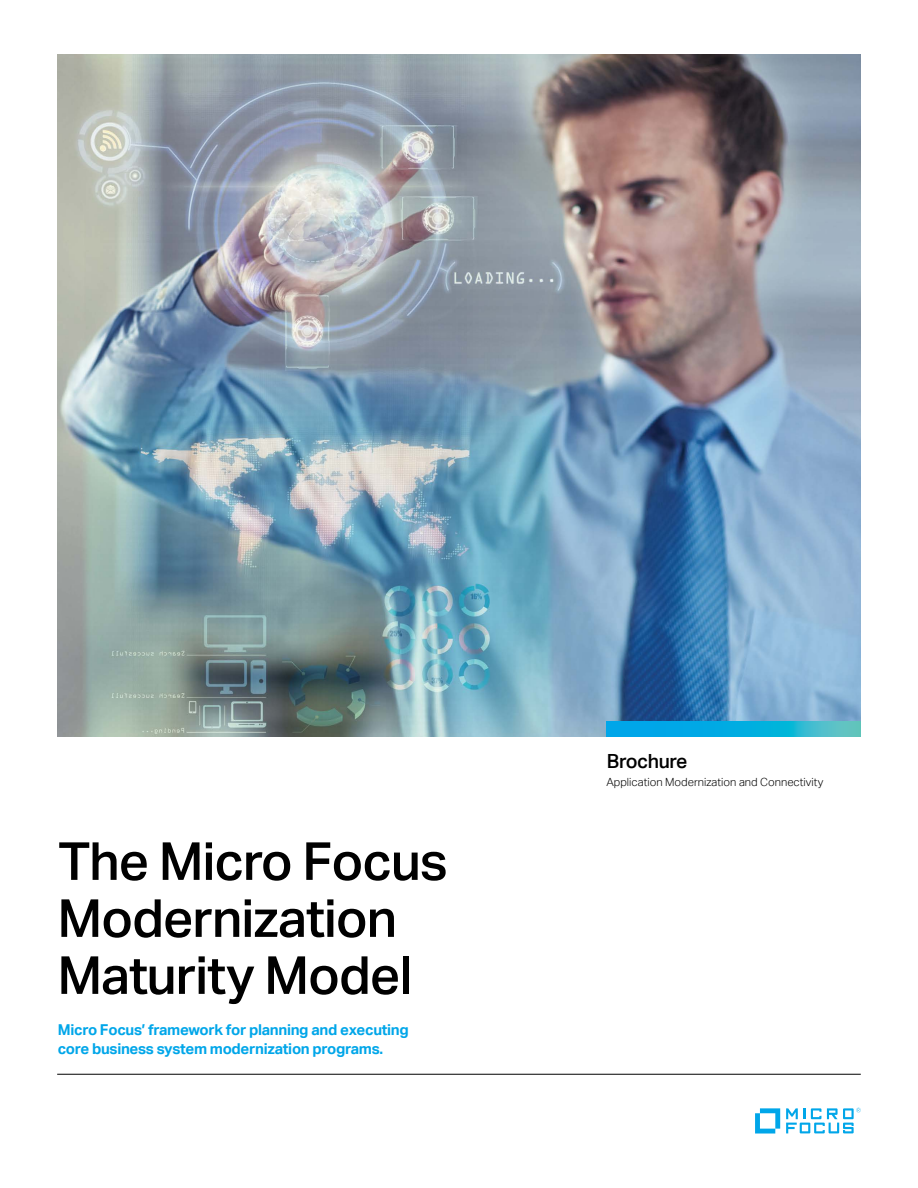
<style>
.page{position:relative;width:918px;height:1188px;background:#fff}
.page>*{position:absolute;margin:0;border:0;box-sizing:border-box;transform-origin:0 0}
.headline_35_38{font:500 52.5px/57px "Aktiv Grotesk";letter-spacing:-.02em;color:#000}
.collateral_name_13_1{font:500 19.5px "Aktiv Grotesk";letter-spacing:-.02em;color:#000}
.intro1_10_13-blue{font:700 15px/19.5px "Aktiv Grotesk";letter-spacing:-.02em;color:#00a6e9}
.caption_7_5_9_5{font:300 11.25px "Aktiv Grotesk";color:#000}
</style>
<div class="page">
<img style="left:57px;top:54px;width:804px;height:683px">
<svg style="left:755px;top:1108px;width:25px;height:26px"></svg>
<svg style="left:786px;top:1108px;width:75px;height:25px"></svg>
<hr style="left:57px;top:1074px;width:804px;height:1px;background:#000">
<svg style="left:606px;top:722px;width:255px;height:15px;background:#14b0dc"></svg>
<p class="headline_35_38" style="left:57px;top:832px;width:392px">The Micro Focus<br>Modernization<br>Maturity Model</p>
<p class="intro1_10_13-blue" style="left:58px;top:1020px;width:353px">Micro Focus’ framework for planning and executing core business system modernization programs.</p>
<p class="collateral_name_13_1" style="left:607px;top:749px;width:82px">Brochure</p>
<p class="caption_7_5_9_5" style="left:606px;top:775px;width:218px">Application Modernization and Connectivity</p>
</div>
